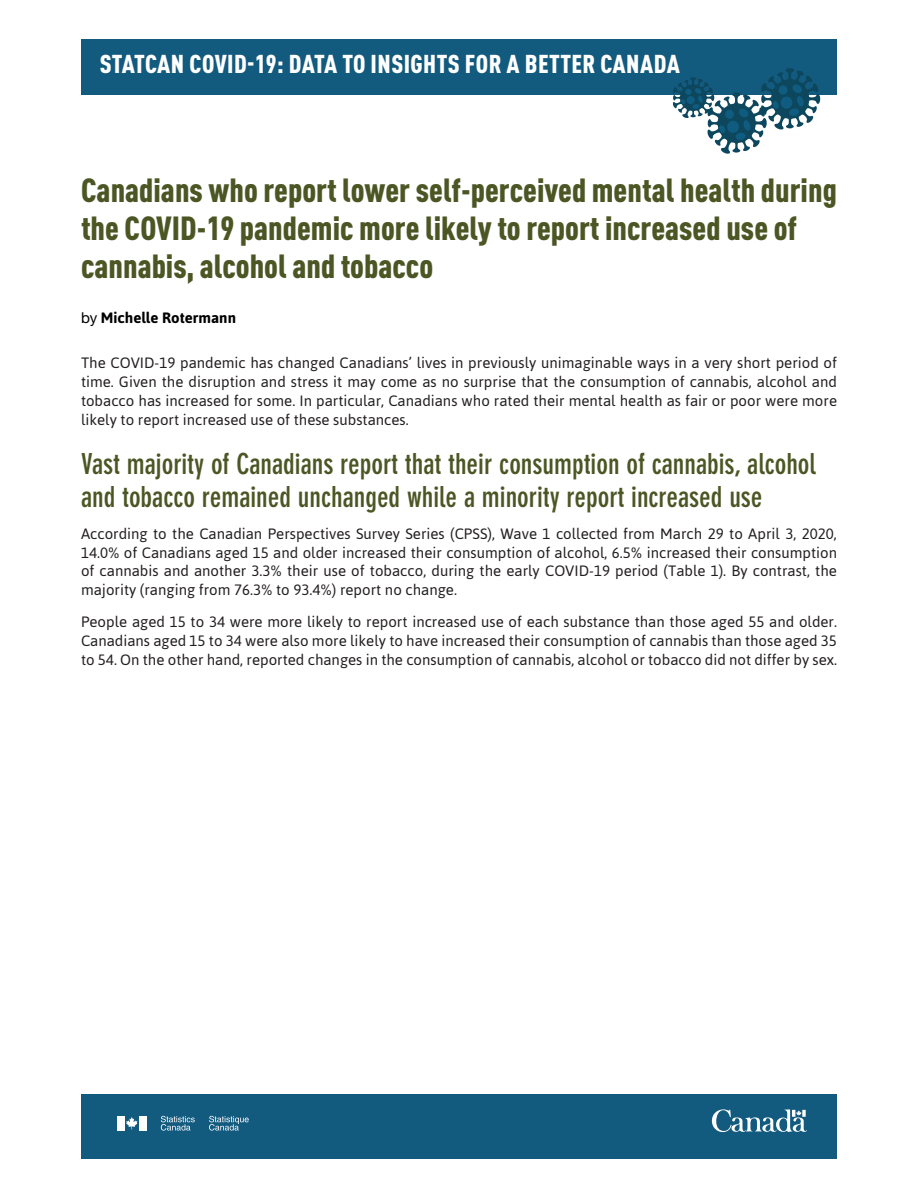
<style>
.page{position:relative;width:918px;height:1188px;background:#fff}
.page>*{position:absolute;margin:0;border:0;box-sizing:border-box;transform-origin:0 0}
.t1{font:900 condensed 33px/38px "DIN Pro";color:#4c5624}
.t2{font:700 condensed 28.5px/32.8px "DIN Neuzeit Grotesk Std";color:#4c5624}
.t3{font:900 condensed 25.5px "DIN Pro";letter-spacing:.02em;color:#fff}
.t4{font:15px/18.8px "Asap";color:#231f20;text-align:justify}
.t5{font:700 15px "Asap";color:#000}
.s1{font-family:"Helvetica Neue LT Std";font-weight:400}
</style>
<div class="page">
<div style="left:82px;top:40px;width:755px;height:55px;background:#135a7f"></div>
<div style="left:81px;top:1094px;width:756px;height:65px;background:#135a7f"></div>
<svg style="left:712px;top:1109px;width:95px;height:23px"></svg>
<svg style="left:126px;top:1117px;width:11px;height:12px"></svg>
<div style="left:117px;top:1116px;width:7px;height:15px;background:#fff"></div>
<div style="left:139px;top:1116px;width:7px;height:15px;background:#fff"></div>
<svg style="left:209px;top:1116px;width:40px;height:15px"></svg>
<svg style="left:161px;top:1116px;width:34px;height:15px"></svg>
<svg style="left:673px;top:68px;width:146px;height:86px"></svg>
<h3 class="t3" style="left:100px;top:45px;width:208px">STATCAN COVID-19: Data</h3>
<h3 class="t3" style="left:342px;top:45px;width:282px">to Insights for a Better Canada</h3>
<h1 class="t1" style="left:81px;top:168px;width:757px">Canadians who report lower self-perceived mental health during the COVID-19 pandemic more likely to report increased use of cannabis, alcohol and tobacco</h1>
<p class="t5" style="left:81px;top:307px;width:157px"><span class="s1">by</span> Michelle Rotermann</p>
<p class="t4" style="left:81px;top:353px;width:758px">The COVID-19 pandemic has changed Canadians’ lives in previously unimaginable ways in a very short period of time. Given the disruption and stress it may come as no surprise that the consumption of cannabis, alcohol and tobacco has increased for some. In particular, Canadians who rated their mental health as fair or poor were more likely to report increased use of these substances.</p>
<h2 class="t2" style="left:81px;top:448px;width:736px">Vast majority of Canadians report that their consumption of cannabis, alcohol and tobacco remained unchanged while a minority report increased use</h2>
<p class="t4" style="left:81px;top:524px;width:758px">According to the Canadian Perspectives Survey Series (CPSS), Wave 1 collected from March 29 to April 3, 2020, 14.0% of Canadians aged 15 and older increased their consumption of alcohol, 6.5% increased their consumption of cannabis and another 3.3% their use of tobacco, during the early COVID-19 period (Table 1). By contrast, the majority (ranging from 76.3% to 93.4%) report no change.</p>
<p class="t4" style="left:81px;top:612px;width:758px">People aged 15 to 34 were more likely to report increased use of each substance than those aged 55 and older.<br>Canadians aged 15 to 34 were also more likely to have increased their consumption of cannabis than those aged 35 to 54. On the other hand, reported changes in the consumption of cannabis, alcohol or tobacco did not differ by sex.</p>
</div>
